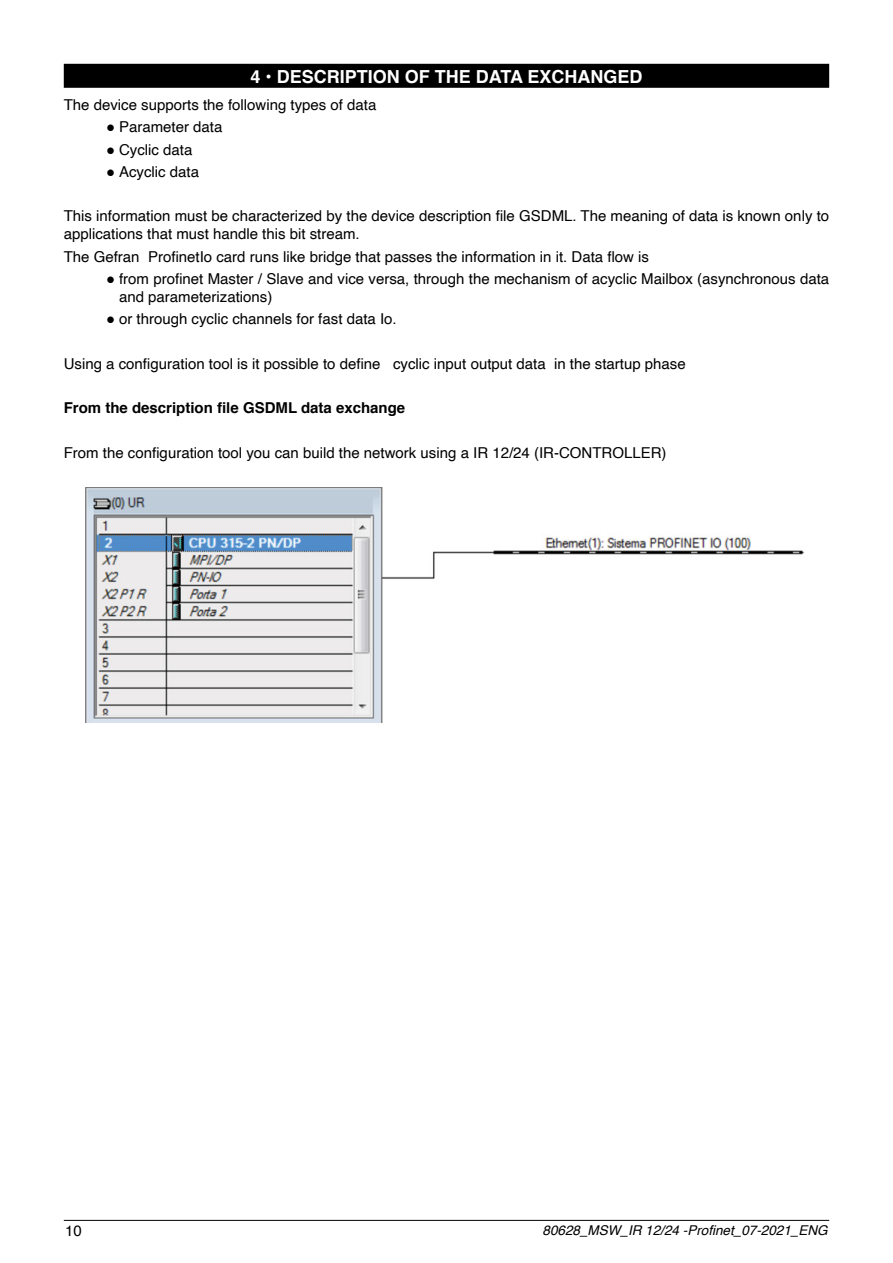
<style>
.page{position:relative;width:893px;height:1263px;background:#fff}
.page>*{position:absolute;margin:0;border:0;box-sizing:border-box;transform-origin:0 0}
.t1{font:700 18px "Helvetica";color:#fff}
.t2{font:15px/18px "Helvetica";color:#000}
.t3{font:700 15px "Helvetica";color:#000}
.t4{font:italic 13.5px "Helvetica";color:#000}
</style>
<div class="page">
<hr style="left:64px;top:1220px;width:765px;height:1px;background:#000">
<div style="left:64px;top:64px;width:765px;height:24px;background:#000"></div>
<img style="left:85px;top:487px;width:719px;height:235px">
<p class="t1" style="left:250px;top:62px;width:394px">4 • DESCRIPTION OF THE DATA EXCHANGED</p>
<p class="t2" style="left:64px;top:96px;width:314px">The device supports the following types of data</p>
<p class="t2" style="left:106px;top:118px;width:118px">● Parameter data</p>
<p class="t2" style="left:106px;top:141px;width:88px">● Cyclic data</p>
<p class="t2" style="left:106px;top:163px;width:94px">● Acyclic data</p>
<p class="t2" style="left:64px;top:207px;width:767px">This information must be characterized by the device description file GSDML. The meaning of data is known only to applications that must handle this bit stream.</p>
<p class="t2" style="left:64px;top:248px;width:587px">The Gefran ProfinetIo card runs like bridge that passes the information in it. Data flow is</p>
<p class="t2" style="left:119px;top:270px;width:712px;text-indent:-13px">● from profinet Master / Slave and vice versa, through the mechanism of acyclic Mailbox (asynchronous data and parameterizations)</p>
<p class="t2" style="left:106px;top:310px;width:292px">● or through cyclic channels for fast data Io.</p>
<p class="t2" style="left:64px;top:355px;width:623px">Using a configuration tool is it possible to define cyclic input output data in the startup phase</p>
<p class="t3" style="left:64px;top:396px;width:343px">From the description file GSDML data exchange</p>
<p class="t2" style="left:64px;top:444px;width:604px">From the configuration tool you can build the network using a IR 12/24 (IR-CONTROLLER)</p>
<p class="t2" style="left:65px;top:1222px;width:18px">10</p>
<p class="t4" style="left:542px;top:1220px;width:287px">80628_MSW_IR 12/24 -Profinet_07-2021_ENG</p>
</div>
